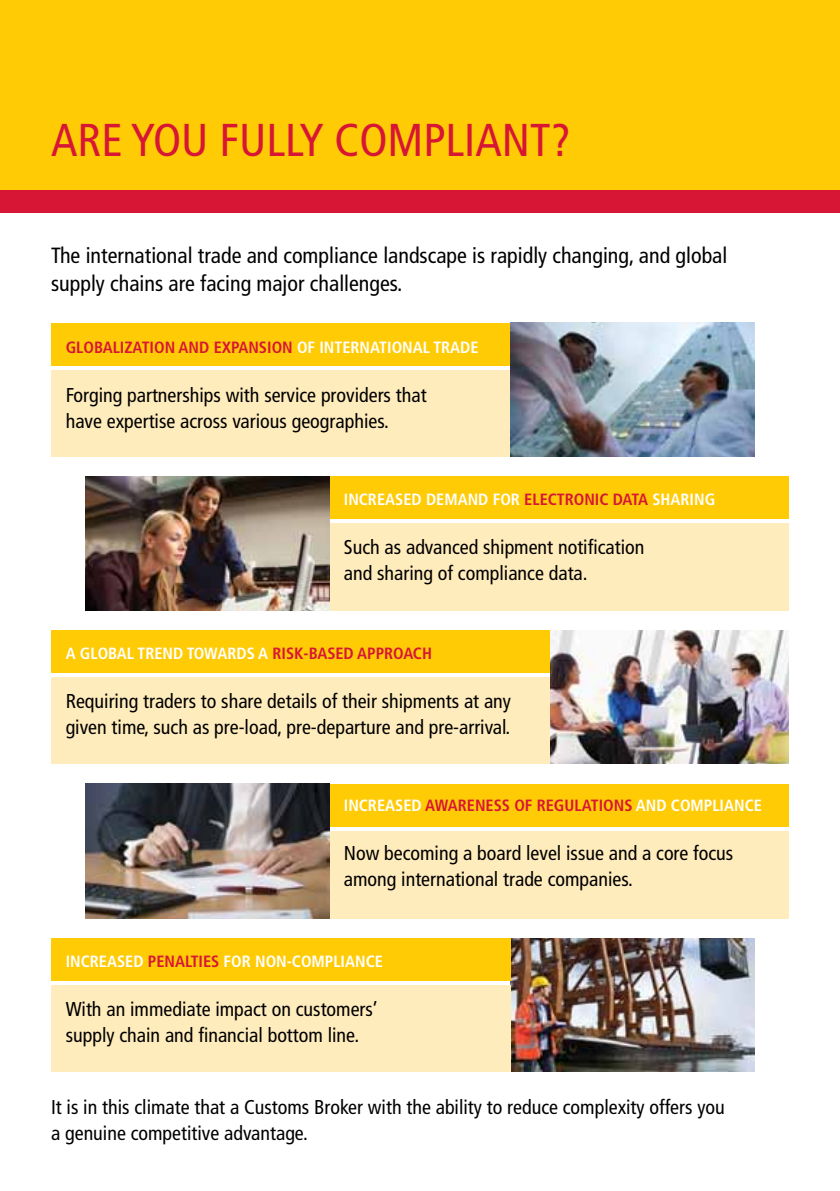
<style>
.page{position:relative;width:840px;height:1191px;background:#fff}
.page>*{position:absolute;margin:0;border:0;box-sizing:border-box;transform-origin:0 0}
.t1{font:condensed 46px "Frutiger LT Pro";color:#d71635}
.t2{font:condensed 22px/28px "Frutiger LT Pro";color:#000}
.t3{font:condensed 20px/26px "Frutiger LT Pro";color:#000}
.t4{font:700 condensed 16.2px "Frutiger LT Pro";color:#d71635}
.t5{font:700 condensed 16.2px "Frutiger LT Pro";color:#fff}
.s1{color:#fff}
</style>
<div class="page">
<img style="left:510px;top:938px;width:243px;height:133px">
<div style="left:329px;top:476px;width:459px;height:42px;background:#ffcb05"></div>
<div style="left:51px;top:630px;width:499px;height:43px;background:#ffcb05"></div>
<div style="left:329px;top:783px;width:459px;height:43px;background:#ffcb05"></div>
<div style="left:51px;top:938px;width:459px;height:43px;background:#ffcb05"></div>
<div style="left:51px;top:370px;width:459px;height:86px;background:#ffecbc"></div>
<div style="left:329px;top:523px;width:459px;height:88px;background:#ffecbc"></div>
<div style="left:51px;top:677px;width:499px;height:87px;background:#ffecbc"></div>
<div style="left:329px;top:830px;width:459px;height:88px;background:#ffecbc"></div>
<div style="left:51px;top:985px;width:459px;height:86px;background:#ffecbc"></div>
<div style="left:51px;top:323px;width:459px;height:42px;background:#ffcb05"></div>
<div style="left:0;top:0;width:839px;height:204px;background:#ffcb05"></div>
<div style="left:0;top:190px;width:839px;height:23px;background:#d71635"></div>
<img style="left:550px;top:630px;width:238px;height:134px">
<img style="left:86px;top:476px;width:243px;height:135px">
<img style="left:86px;top:783px;width:243px;height:135px">
<img style="left:510px;top:323px;width:243px;height:133px">
<h1 class="t1" style="left:51px;top:113px;width:106px">Are you</h1>
<h1 class="t1" style="left:219px;top:113px;width:22px">fully</h1>
<h1 class="t1" style="left:334px;top:113px;width:238px">COMPLIANT?</h1>
<p class="t2" style="left:51px;top:242px;width:677px">The international trade and compliance landscape is rapidly changing, and global supply chains are facing major challenges.</p>
<p class="t4" style="left:66px;top:338px;width:414px">GLOBALIZATION AND EXPANSION <span class="s1">OF INTERNATIONAL TRADE</span></p>
<p class="t3" style="left:66px;top:382px;width:362px">Forging partnerships with service providers that have expertise across various geographies.</p>
<p class="t5" style="left:343px;top:489px;width:34px">INCREASED</p>
<p class="t5" style="left:426px;top:489px;width:43px">DEMAND</p>
<p class="t5" style="left:492px;top:489px;width:10px">FOR</p>
<p class="t4" style="left:524px;top:489px;width:42px">ELECTRONI</p>
<p class="t4" style="left:599px;top:489px;width:23px">C DATA</p>
<p class="t5" style="left:652px;top:489px;width:28px">SHARING</p>
<p class="t3" style="left:343px;top:534px;width:302px">Such as advanced shipment notification and sharing of compliance data.</p>
<p class="t5" style="left:66px;top:643px;width:25px">A GLOBAL</p>
<p class="t5" style="left:137px;top:643px;width:10px">TREND</p>
<p class="t5" style="left:187px;top:643px;width:41px">TOWARDS</p>
<p class="t4" style="left:258px;top:643px;width:61px"><span class="s1">A</span> RISK-BASED</p>
<p class="t4" style="left:357px;top:643px;width:11px">APPROA</p>
<p class="t4" style="left:413px;top:643px;width:21px">CH</p>
<p class="t3" style="left:66px;top:688px;width:446px">Requiring traders to share details of their shipments at any given time, such as pre-load, pre-departure and pre-arrival.</p>
<p class="t5" style="left:343px;top:796px;width:34px">INCREASED</p>
<p class="t4" style="left:425px;top:796px;width:33px">AWARENESS</p>
<p class="t4" style="left:514px;top:796px;width:70px">OFREGULATIONS</p>
<p class="t5" style="left:635px;top:796px;width:11px">AND</p>
<p class="t5" style="left:670px;top:796px;width:42px">COMPLIAN</p>
<p class="t5" style="left:744px;top:796px;width:17px">CE</p>
<p class="t3" style="left:343px;top:840px;width:391px">Now becoming a board level issue and a core focus among international trade companies.</p>
<p class="t5" style="left:66px;top:951px;width:34px">INCREASED</p>
<p class="t4" style="left:148px;top:951px;width:9px">PENALTIES</p>
<p class="t5" style="left:223px;top:951px;width:10px">FOR</p>
<p class="t5" style="left:255px;top:951px;width:11px">NON</p>
<p class="t5" style="left:286px;top:951px;width:47px">-COMPLIAN</p>
<p class="t5" style="left:365px;top:951px;width:17px">CE</p>
<p class="t3" style="left:66px;top:995px;width:313px">With an immediate impact on customers’ supply chain and financial bottom line.</p>
<p class="t3" style="left:51px;top:1093px;width:674px">It is in this climate that a Customs Broker with the ability to reduce complexity offers you a genuine competitive advantage.</p>
</div>
